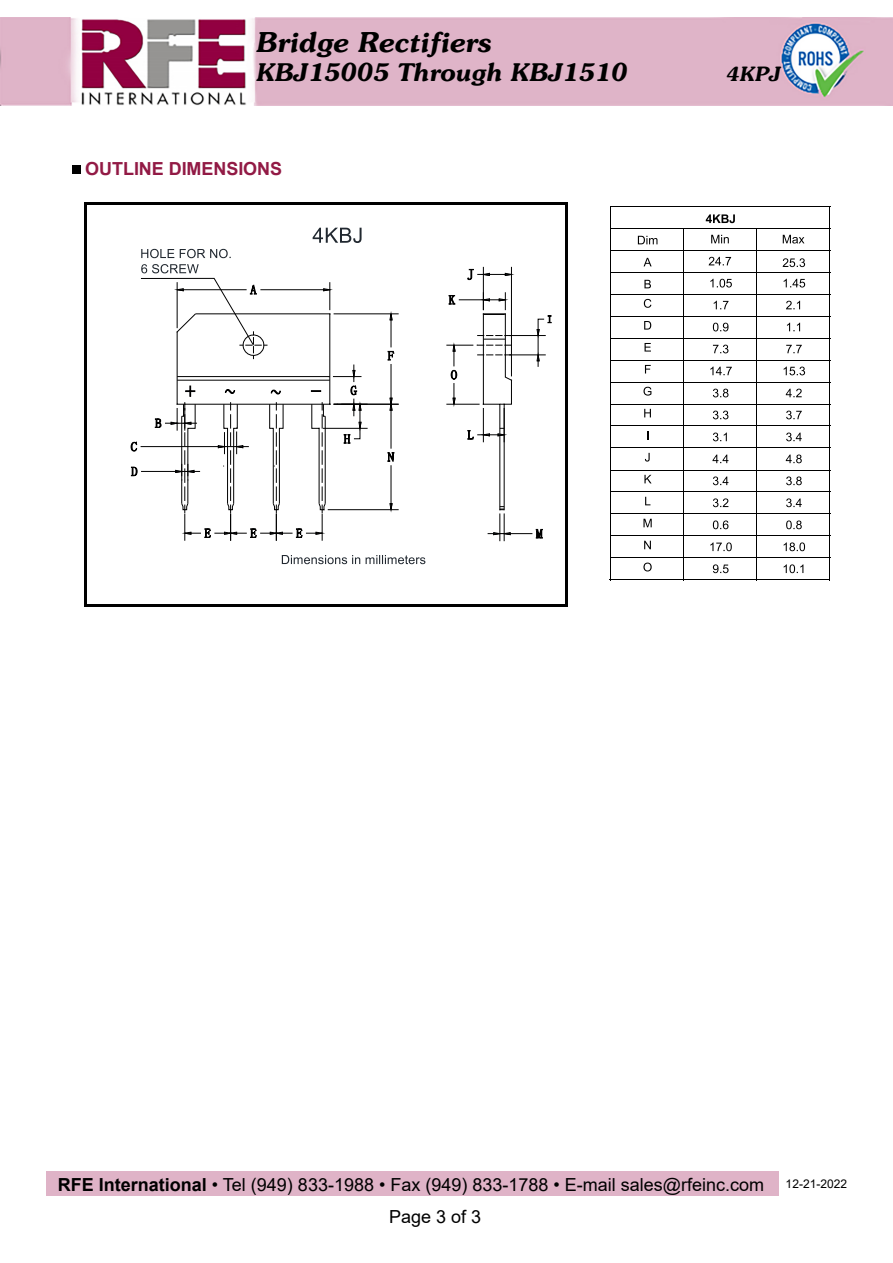
<style>
.page{position:relative;width:893px;height:1263px;background:#fff}
.page>*{position:absolute;margin:0;border:0;box-sizing:border-box;transform-origin:0 0}
.t1{font:italic 300 27px "Souvenir";color:#000}
.t2{font:italic 300 24px "Souvenir";color:#000}
.t3{font:italic 300 19.5px "Souvenir";color:#000}
.t4{font:18px "Arial";color:#000}
.t5{font:700 18px "Arial";letter-spacing:-.005em;color:#921a45}
.t6{font:12px "Arial";color:#000}
.s1{font-weight:700}
</style>
<div class="page">
<svg style="left:282px;top:555px;width:143px;height:9px"></svg>
<svg style="left:313px;top:228px;width:48px;height:15px"></svg>
<hr style="left:328px;top:509px;width:71px;height:1px;background:#000">
<hr style="left:391px;top:410px;width:1px;height:39px;background:#000">
<hr style="left:391px;top:465px;width:1px;height:39px;background:#000">
<svg style="left:387px;top:452px;width:8px;height:10px"></svg>
<svg style="left:389px;top:503px;width:4px;height:10px"></svg>
<svg style="left:141px;top:249px;width:90px;height:9px"></svg>
<hr style="left:511px;top:267px;width:1px;height:109px;background:#000">
<hr style="left:483px;top:267px;width:1px;height:43px;background:#000">
<svg style="left:467px;top:269px;width:47px;height:11px"></svg>
<hr style="left:323px;top:428px;width:45px;height:1px;background:#000">
<hr style="left:334px;top:313px;width:65px;height:1px;background:#000">
<hr style="left:334px;top:404px;width:65px;height:1px;background:#000">
<hr style="left:391px;top:364px;width:1px;height:34px;background:#000">
<svg style="left:387px;top:311px;width:8px;height:50px"></svg>
<svg style="left:389px;top:397px;width:4px;height:14px"></svg>
<svg style="left:130px;top:264px;width:232px;height:277px"></svg>
<svg style="left:446px;top:292px;width:106px;height:249px"></svg>
<hr style="left:84px;top:202px;width:484px;height:2px;background:#000">
<hr style="left:84px;top:204px;width:2px;height:400px;background:#000">
<hr style="left:565px;top:204px;width:3px;height:400px;background:#000">
<hr style="left:84px;top:604px;width:484px;height:2px;background:#000">
<svg style="left:706px;top:214px;width:29px;height:9px"></svg>
<hr style="left:610px;top:206px;width:220px;height:1px;background:#000">
<svg style="left:638px;top:236px;width:19px;height:8px"></svg>
<hr style="left:610px;top:228px;width:220px;height:1px;background:#000">
<svg style="left:643px;top:258px;width:9px;height:8px"></svg>
<hr style="left:610px;top:250px;width:220px;height:1px;background:#000">
<svg style="left:644px;top:280px;width:7px;height:8px"></svg>
<hr style="left:610px;top:272px;width:220px;height:1px;background:#000">
<svg style="left:644px;top:299px;width:7px;height:9px"></svg>
<hr style="left:610px;top:294px;width:220px;height:1px;background:#000">
<svg style="left:644px;top:321px;width:7px;height:9px"></svg>
<hr style="left:610px;top:316px;width:220px;height:1px;background:#000">
<svg style="left:644px;top:343px;width:7px;height:9px"></svg>
<hr style="left:610px;top:338px;width:220px;height:1px;background:#000">
<svg style="left:645px;top:365px;width:6px;height:9px"></svg>
<hr style="left:610px;top:360px;width:220px;height:1px;background:#000">
<svg style="left:643px;top:387px;width:8px;height:9px"></svg>
<hr style="left:610px;top:382px;width:220px;height:1px;background:#000">
<svg style="left:644px;top:409px;width:7px;height:8px"></svg>
<hr style="left:610px;top:404px;width:220px;height:1px;background:#000">
<hr style="left:610px;top:426px;width:220px;height:1px;background:#000">
<svg style="left:645px;top:453px;width:5px;height:9px"></svg>
<hr style="left:610px;top:448px;width:220px;height:1px;background:#000">
<svg style="left:644px;top:475px;width:7px;height:8px"></svg>
<hr style="left:610px;top:470px;width:220px;height:1px;background:#000">
<svg style="left:645px;top:497px;width:5px;height:8px"></svg>
<hr style="left:610px;top:492px;width:220px;height:1px;background:#000">
<svg style="left:643px;top:519px;width:9px;height:8px"></svg>
<hr style="left:610px;top:514px;width:220px;height:1px;background:#000">
<svg style="left:644px;top:541px;width:7px;height:8px"></svg>
<hr style="left:610px;top:536px;width:220px;height:1px;background:#000">
<svg style="left:643px;top:563px;width:9px;height:8px"></svg>
<hr style="left:610px;top:557px;width:220px;height:1px;background:#000">
<svg style="left:610px;top:207px;width:1px;height:373px"></svg>
<hr style="left:610px;top:580px;width:73px;height:1px;background:#000">
<svg style="left:683px;top:229px;width:1px;height:351px"></svg>
<hr style="left:684px;top:580px;width:72px;height:1px;background:#000">
<svg style="left:709px;top:229px;width:96px;height:351px"></svg>
<hr style="left:757px;top:580px;width:72px;height:1px;background:#000">
<svg style="left:829px;top:207px;width:1px;height:374px"></svg>
<img style="left:0;top:17px;width:892px;height:89px">
<div style="left:72px;top:165px;width:9px;height:8px;background:#000"></div>
<div style="left:46px;top:1171px;width:732px;height:25px;background:#dfb3c7"></div>
<h1 class="t1" style="left:255px;top:25px;width:237px">Bridge Rectifiers</h1>
<h2 class="t2" style="left:255px;top:57px;width:373px">KBJ15005 Through KBJ1510</h2>
<p class="t3" style="left:725px;top:61px;width:56px">4KPJ</p>
<p class="t5" style="left:85px;top:156px;width:198px">OUTLINE DIMENSIONS</p>
<p class="t4" style="left:58px;top:1172px;width:708px"><span class="s1">RFE International</span> • Tel (949) 833-1988 • Fax (949) 833-1788 • E-mail sales@rfeinc.com</p>
<p class="t4" style="left:389px;top:1204px;width:94px">Page 3 of 3</p>
<p class="t6" style="left:786px;top:1176px;width:63px">12-21-2022</p>
</div>
